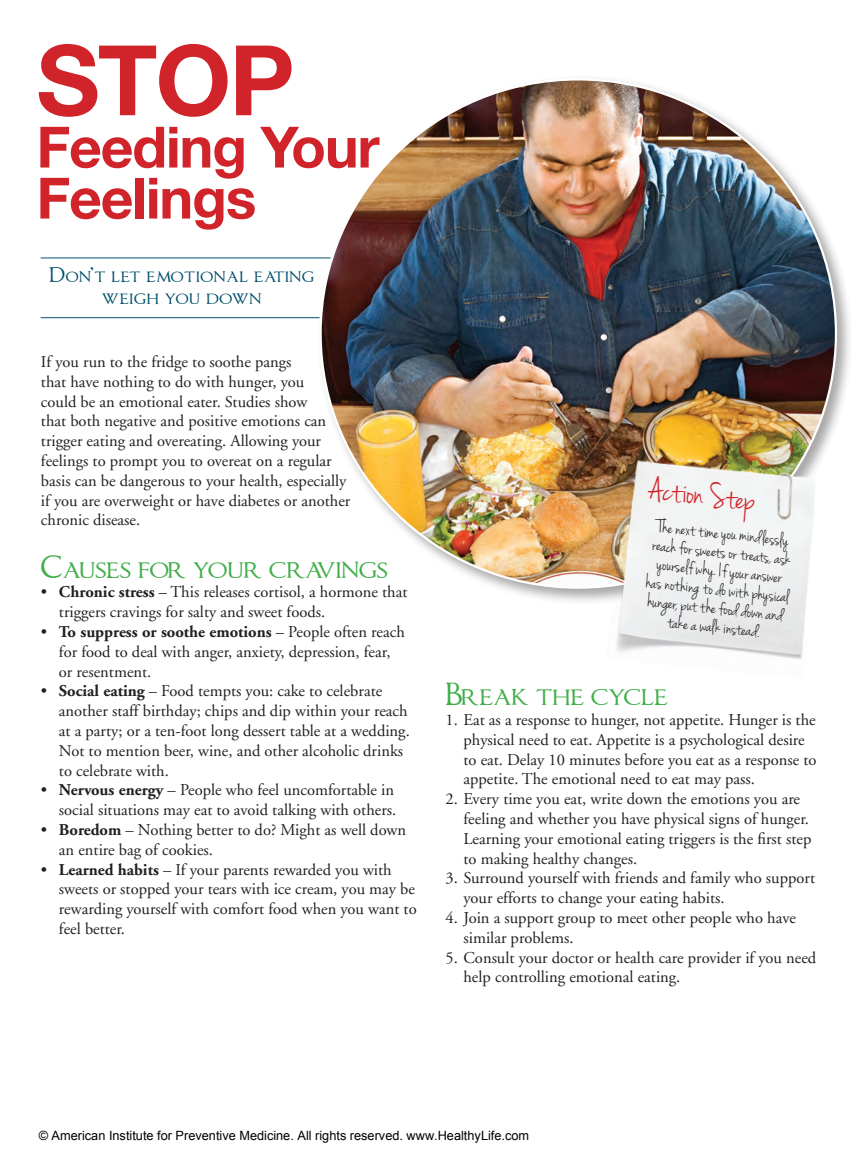
<style>
.page{position:relative;width:864px;height:1161px;background:#fff}
.page>*{position:absolute;margin:0;border:0;box-sizing:border-box;transform-origin:0 0}
._101Wellness_Article{font:700 97.5px "Helvetica Neue";color:#d1232a}
._101Wellness_Article-2{font:700 57px/51px "Helvetica Neue";letter-spacing:-.02em;color:#d1232a}
._101Wellness_ActionS{font:36px "Jenna Sue";color:#d1232a}
._101Wellness_Article-3{font:27px "Imperator Small Caps";color:#40ae49}
._101Wellness_ActionS-2{font:19.5px/18.8px "Jenna Sue";color:#231f20;text-align:center}
._101Wellness_SubHead{font:18px/21.6px "Imperator Small Caps";letter-spacing:.04em;color:#004f6a;text-align:center}
._101Wellness_Body{font:16.5px/19.8px "Adobe Garamond";color:#231f20}
.t1{font:12.75px "Arial";color:#000}
.s1{font-weight:700}
</style>
<div class="page">
<div style="left:316px;top:75px;width:538px;height:530px;background:#231f20;opacity:.4"></div>
<img style="left:321px;top:79px;width:515px;height:509px">
<hr style="left:41px;top:258px;width:289px;height:1px;background:#004f6a">
<hr style="left:41px;top:317px;width:278px;height:1px;background:#004f6a">
<img style="left:606px;top:452px;width:220px;height:207px">
<img style="left:619px;top:455px;width:202px;height:201px">
<p class="_101Wellness_Article" style="left:36px;top:20px;width:259px">STOP</p>
<p class="_101Wellness_Article-2" style="left:36px;top:120px;width:345px">Feeding Your<br>Feelings</p>
<p class="_101Wellness_SubHead" style="left:49px;top:266px;width:266px">Don’t let emotional eating weigh you down</p>
<p class="_101Wellness_Body" style="left:41px;top:352px;width:311px">If you run to the fridge to soothe pangs<br>that have nothing to do with hunger, you<br>could be an emotional eater. Studies show<br>that both negative and positive emotions can trigger eating and overeating. Allowing your feelings to prompt you to overeat on a regular basis can be dangerous to your health, especially if you are overweight or have diabetes or another chronic disease.</p>
<p class="_101Wellness_Article-3" style="left:41px;top:555px;width:348px">Causes for your cravings</p>
<p class="_101Wellness_Body" style="left:59px;top:583px;width:350px;text-indent:-18px">• <span class="s1">Chronic stress</span> – This releases cortisol, a hormone that triggers cravings for salty and sweet foods.</p>
<p class="_101Wellness_Body" style="left:59px;top:622px;width:347px;text-indent:-18px">• <span class="s1">To suppress or soothe emotions</span> – People often reach for food to deal with anger, anxiety, depression, fear, or resentment.</p>
<p class="_101Wellness_Body" style="left:59px;top:682px;width:352px;text-indent:-18px">• <span class="s1">Social eating</span> – Food tempts you: cake to celebrate another staff birthday; chips and dip within your reach at a party; or a ten-foot long dessert table at a wedding.<br>Not to mention beer, wine, and other alcoholic drinks to celebrate with.</p>
<p class="_101Wellness_Body" style="left:41px;top:781px;width:357px;text-align:right">• <span class="s1">Nervous energy</span> – People who feel uncomfortable in social situations may eat to avoid talking with others.</p>
<p class="_101Wellness_Body" style="left:59px;top:820px;width:349px;text-indent:-18px">• <span class="s1">Boredom</span> – Nothing better to do? Might as well down an entire bag of cookies.</p>
<p class="_101Wellness_Body" style="left:59px;top:860px;width:359px;text-indent:-18px">• <span class="s1">Learned habits</span> – If your parents rewarded you with sweets or stopped your tears with ice cream, you may be rewarding yourself with comfort food when you want to feel better.</p>
<p class="_101Wellness_ActionS" style="left:652px;top:468px;width:109px;rotate:6deg">Action Step</p>
<p class="_101Wellness_ActionS-2" style="left:653px;top:517px;width:145px;rotate:6deg">The next time you mindlessly reach for sweets or treats, ask yourself why. If your answer has nothing to do with physical hunger, put the food down and take a walk instead.</p>
<p class="_101Wellness_Article-3" style="left:446px;top:682px;width:224px">Break the cycle</p>
<p class="_101Wellness_Body" style="left:464px;top:710px;width:355px;text-indent:-18px">1. Eat as a response to hunger, not appetite. Hunger is the physical need to eat. Appetite is a psychological desire to eat. Delay 10 minutes before you eat as a response to appetite. The emotional need to eat may pass.</p>
<p class="_101Wellness_Body" style="left:464px;top:789px;width:349px;text-indent:-18px">2. Every time you eat, write down the emotions you are feeling and whether you have physical signs of hunger.<br>Learning your emotional eating triggers is the first step to making healthy changes.</p>
<p class="_101Wellness_Body" style="left:464px;top:869px;width:353px;text-indent:-18px">3. Surround yourself with friends and family who support your efforts to change your eating habits.</p>
<p class="_101Wellness_Body" style="left:464px;top:908px;width:334px;text-indent:-18px">4. Join a support group to meet other people who have similar problems.</p>
<p class="_101Wellness_Body" style="left:464px;top:948px;width:354px;text-indent:-18px">5. Consult your doctor or health care provider if you need help controlling emotional eating.</p>
<p class="t1" style="left:39px;top:1127px;width:492px">© American Institute for Preventive Medicine. All rights reserved. www.HealthyLife.com</p>
</div>
